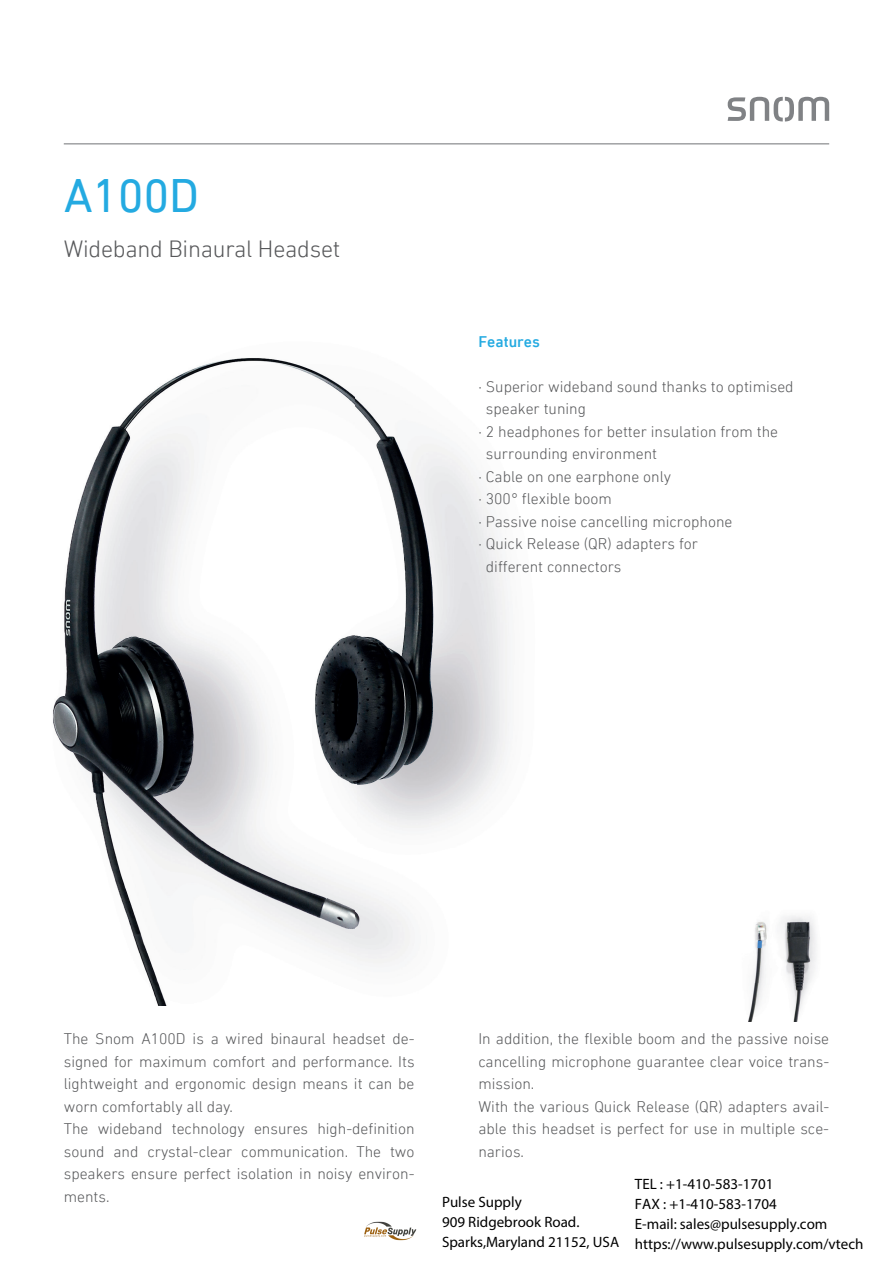
<style>
.page{position:relative;width:893px;height:1263px;background:#fff}
.page>*{position:absolute;margin:0;border:0;box-sizing:border-box;transform-origin:0 0}
.t1{font:48px "DIN Next LT Pro";letter-spacing:-.01em;color:#24aae1}
.t2{font:300 24px "DIN Next LT Pro";letter-spacing:-.01em;color:#57585a}
.t3{font:300 15.75px/22.5px "DIN Next LT Pro";color:#57585a}
.t4{font:500 15.75px "DIN Next LT Pro";color:#24aae1}
.t5{font:15px/20.1px "Myriad Pro";color:#000}
</style>
<div class="page">
<hr style="left:64px;top:143px;width:765px;height:1px;background:#808285">
<img style="left:53px;top:358px;width:456px;height:648px">
<img style="left:748px;top:915px;width:69px;height:107px">
<svg style="left:728px;top:97px;width:101px;height:25px"></svg>
<img style="left:364px;top:1221px;width:53px;height:20px">
<h1 class="t1" style="left:64px;top:167px;width:137px">A100D</h1>
<h2 class="t2" style="left:64px;top:235px;width:278px">Wideband Binaural Headset</h2>
<p class="t4" style="left:478px;top:332px;width:63px">Features</p>
<p class="t3" style="left:478px;top:375px;width:317px">· Superior wideband sound thanks to optimised</p>
<p class="t3" style="left:486px;top:397px;width:102px">speaker tuning</p>
<p class="t3" style="left:478px;top:420px;width:301px">· 2 headphones for better insulation from the</p>
<p class="t3" style="left:486px;top:442px;width:173px">surrounding environment</p>
<p class="t3" style="left:478px;top:465px;width:194px">· Cable on one earphone only</p>
<p class="t3" style="left:478px;top:487px;width:135px">· 300° flexible boom</p>
<p class="t3" style="left:478px;top:510px;width:256px">· Passive noise cancelling microphone</p>
<p class="t3" style="left:478px;top:532px;width:221px">· Quick Release (QR) adapters for</p>
<p class="t3" style="left:486px;top:555px;width:137px">different connectors</p>
<p class="t3" style="left:64px;top:1027px;width:352px">The Snom A100D is a wired binaural headset de&shy;signed for maximum comfort and performance. Its lightweight and ergonomic design means it can be worn comfortably all day.<br>The wideband technology ensures high-definition sound and crystal-clear communication. The two speakers ensure perfect isolation in noisy environ&shy;ments.</p>
<p class="t3" style="left:478px;top:1027px;width:352px">In addition, the flexible boom and the passive noise cancelling microphone guarantee clear voice trans&shy;mission.<br>With the various Quick Release (QR) adapters avail&shy;able this headset is perfect for use in multiple sce&shy;narios.</p>
<p class="t5" style="left:635px;top:1173px;width:230px">TEL : +1-410-583-1701<br>FAX : +1-410-583-1704<br>E-mail: sales@pulsesupply.com https://www.pulsesupply.com/vtech</p>
<p class="t5" style="left:442px;top:1191px;width:179px">Pulse Supply<br>909 Ridgebrook Road.<br>Sparks,Maryland 21152, USA</p>
</div>
